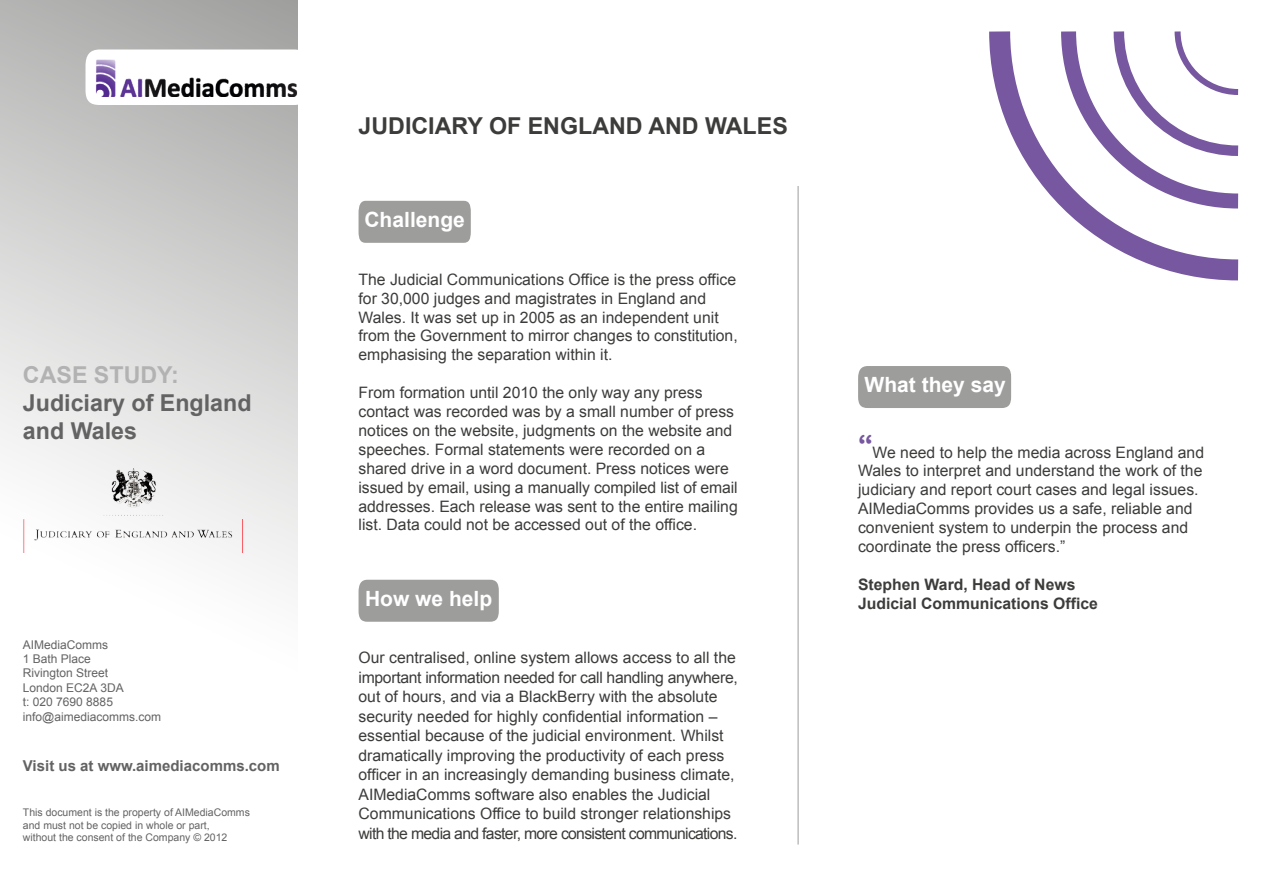
<style>
.page{position:relative;width:1263px;height:893px;background:#fff}
.page>*{position:absolute;margin:0;border:0;box-sizing:border-box;transform-origin:0 0}
.t1{font:700 23.25px/27.9px "Arial";color:#646363}
.t2{font:700 23.25px "Arial";color:#3c3c3b}
.t3{font:700 23.25px "Arial";color:#b2b2b2}
.t4{font:700 21px "Arial";color:#fff}
.t5{font:15.75px/18.9px "Arial";color:#3c3c3b}
.t6{font:700 15.75px/18.9px "Arial";color:#3c3c3b}
.t7{font:700 15px "Arial";color:#646363}
.t8{font:12px/14.4px "Arial";color:#646363}
.t9{font:10.5px/12.6px "Arial";color:#646363}
.s1{font-family:"Arial Rounded MT Bold";font-size:31.5px;color:#7657a0}
</style>
<div class="page">
<svg style="left:0;top:0;width:298px;height:584px;background:#d3d3d3"></svg>
<svg style="left:86px;top:49px;width:212px;height:56px"></svg>
<div style="left:359px;top:201px;width:112px;height:42px;background:#9d9d9c"></div>
<div style="left:358px;top:580px;width:141px;height:42px;background:#9d9d9c"></div>
<hr style="left:798px;top:186px;width:1px;height:658px;background:#9d9d9c">
<div style="left:858px;top:366px;width:153px;height:42px;background:#9d9d9c"></div>
<svg style="left:989px;top:31px;width:250px;height:250px"></svg>
<svg style="left:1053px;top:31px;width:186px;height:185px"></svg>
<img style="left:89px;top:54px;width:209px;height:42px">
<img style="left:23px;top:469px;width:220px;height:84px">
<h1 class="t3" style="left:23px;top:360px;width:157px">CASE STUDY:</h1>
<h1 class="t1" style="left:23px;top:390px;width:230px">Judiciary of England and Wales</h1>
<p class="t8" style="left:23px;top:637px;width:140px">AIMediaComms<br>1 Bath Place<br>Rivington Street<br>London EC2A 3DA<br>t: 020 7690 8885 info@aimediacomms.com</p>
<p class="t7" style="left:23px;top:756px;width:258px">Visit us at www.aimediacomms.com</p>
<p class="t9" style="left:23px;top:806px;width:228px">This document is the property of AIMediaComms and must not be copied in whole or part,<br>without the consent of the Company © 2012</p>
<h1 class="t2" style="left:358px;top:110px;width:431px">JUDICIARY OF ENGLAND AND WALES</h1>
<h2 class="t4" style="left:364px;top:205px;width:102px">Challenge</h2>
<p class="t5" style="left:358px;top:270px;width:381px">The Judicial Communications Office is the press office for 30,000 judges and magistrates in England and Wales. It was set up in 2005 as an independent unit from the Government to mirror changes to constitution, emphasising the separation within it.</p>
<p class="t5" style="left:358px;top:383px;width:381px">From formation until 2010 the only way any press contact was recorded was by a small number of press notices on the website, judgments on the website and speeches. Formal statements were recorded on a shared drive in a word document. Press notices were issued by email, using a manually compiled list of email addresses. Each release was sent to the entire mailing list. Data could not be accessed out of the office.</p>
<h2 class="t4" style="left:365px;top:584px;width:129px">How we help</h2>
<p class="t5" style="left:358px;top:648px;width:381px;line-height:19.5px">Our centralised, online system allows access to all the important information needed for call handling anywhere, out of hours, and via a BlackBerry with the absolute security needed for highly confidential information – essential because of the judicial environment. Whilst dramatically improving the productivity of each press officer in an increasingly demanding business climate, AIMediaComms software also enables the Judicial Communications Office to build stronger relationships with the media and faster, more consistent communications.</p>
<h2 class="t4" style="left:865px;top:371px;width:143px">What they say</h2>
<p class="t5" style="left:858px;top:443px;width:347px"><span class="s1">“</span>We need to help the media across England and Wales to interpret and understand the work of the judiciary and report court cases and legal issues.<br>AIMediaComms provides us a safe, reliable and convenient system to underpin the process and coordinate the press officers.”</p>
<p class="t6" style="left:858px;top:575px;width:241px">Stephen Ward, Head of News<br>Judicial Communications Office</p>
</div>
